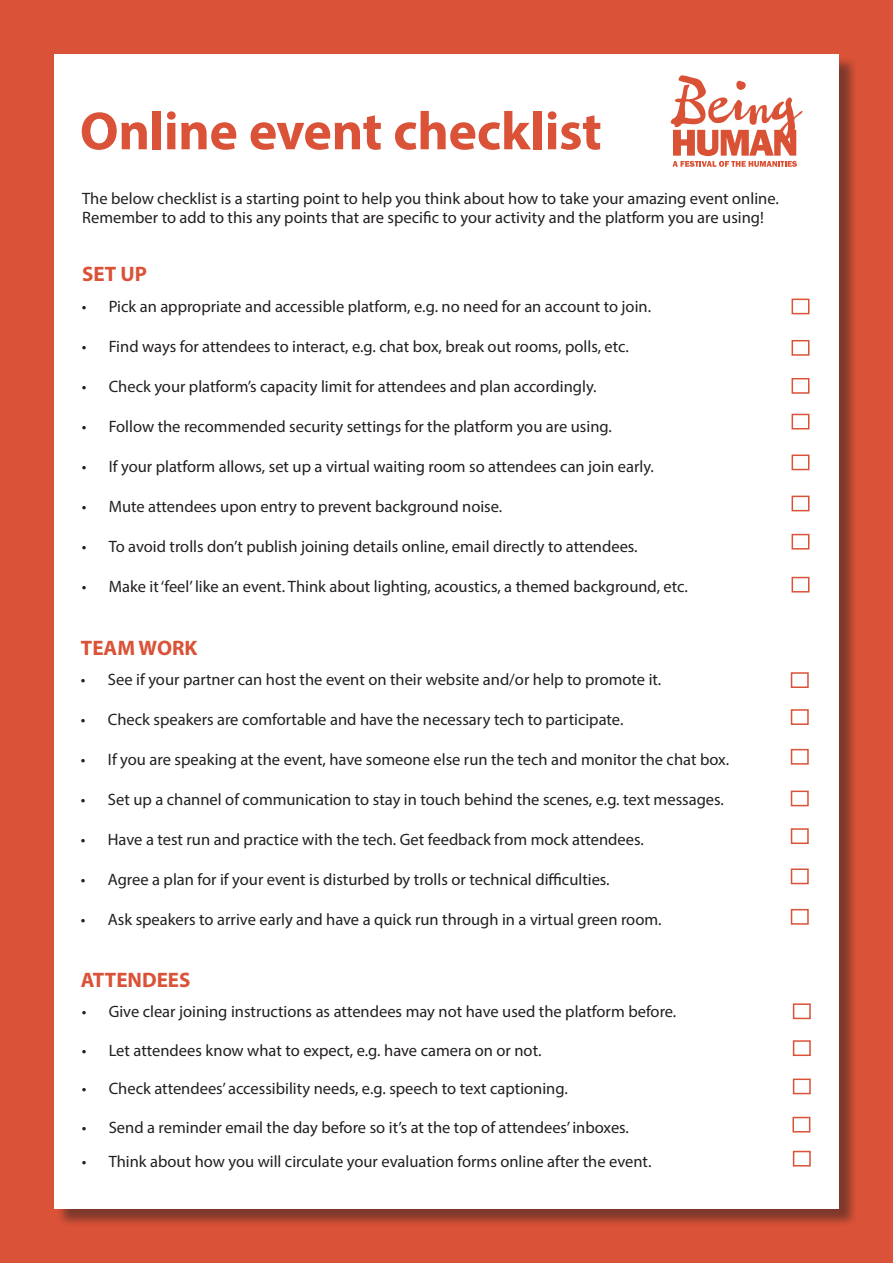
<style>
.page{position:relative;width:893px;height:1263px;background:#da5237}
.page>*{position:absolute;margin:0;border:0;box-sizing:border-box;transform-origin:0 0}
.Heading{font:700 54px "Myriad Pro";letter-spacing:-.01em;color:#da5237}
.body_text{font:700 21px "Myriad Pro";color:#da5237}
.body_text-2{font:16.5px/19.8px "Myriad Pro";color:#231f20}
</style>
<div class="page">
<div style="left:56px;top:56px;width:802px;height:1172px;background:#231f20;opacity:.5"></div>
<div style="left:54px;top:54px;width:785px;height:1155px;background:#fff"></div>
<svg style="left:670px;top:75px;width:133px;height:92px"></svg>
<div style="left:792px;top:299px;width:17px;height:15px;border:2px solid #da5237"></div>
<div style="left:791px;top:672px;width:18px;height:16px;border:2px solid #da5237"></div>
<div style="left:793px;top:1003px;width:18px;height:16px;border:2px solid #da5237"></div>
<div style="left:792px;top:378px;width:17px;height:16px;border:2px solid #da5237"></div>
<div style="left:791px;top:749px;width:18px;height:16px;border:2px solid #da5237"></div>
<div style="left:793px;top:1078px;width:18px;height:16px;border:2px solid #da5237"></div>
<div style="left:792px;top:340px;width:17px;height:16px;border:2px solid #da5237"></div>
<div style="left:791px;top:709px;width:18px;height:16px;border:2px solid #da5237"></div>
<div style="left:793px;top:1040px;width:18px;height:16px;border:2px solid #da5237"></div>
<div style="left:792px;top:414px;width:17px;height:15px;border:2px solid #da5237"></div>
<div style="left:791px;top:790px;width:18px;height:16px;border:2px solid #da5237"></div>
<div style="left:792px;top:1117px;width:18px;height:15px;border:2px solid #da5237"></div>
<div style="left:792px;top:454px;width:17px;height:16px;border:2px solid #da5237"></div>
<div style="left:791px;top:828px;width:18px;height:16px;border:2px solid #da5237"></div>
<div style="left:792px;top:496px;width:17px;height:15px;border:2px solid #da5237"></div>
<div style="left:791px;top:868px;width:18px;height:16px;border:2px solid #da5237"></div>
<div style="left:792px;top:534px;width:17px;height:16px;border:2px solid #da5237"></div>
<div style="left:791px;top:909px;width:18px;height:16px;border:2px solid #da5237"></div>
<div style="left:792px;top:577px;width:17px;height:15px;border:2px solid #da5237"></div>
<div style="left:793px;top:1151px;width:18px;height:15px;border:2px solid #da5237"></div>
<p class="Heading" style="left:80px;top:96px;width:523px">Online event checklist</p>
<p class="body_text-2" style="left:82px;top:188px;width:698px">The below checklist is a starting point to help you think about how to take your amazing event online.<br>Remember to add to this any points that are specific to your activity and the platform you are using!</p>
<p class="body_text" style="left:82px;top:260px;width:66px">SET UP</p>
<p class="body_text-2" style="left:82px;top:296px;width:571px">• Pick an appropriate and accessible platform, e.g. no need for an account to join.</p>
<p class="body_text-2" style="left:82px;top:336px;width:549px">• Find ways for attendees to interact, e.g. chat box, break out rooms, polls, etc.</p>
<p class="body_text-2" style="left:82px;top:376px;width:516px">• Check your platform’s capacity limit for attendees and plan accordingly.</p>
<p class="body_text-2" style="left:82px;top:416px;width:532px">• Follow the recommended security settings for the platform you are using.</p>
<p class="body_text-2" style="left:82px;top:456px;width:574px">• If your platform allows, set up a virtual waiting room so attendees can join early.</p>
<p class="body_text-2" style="left:82px;top:496px;width:422px">• Mute attendees upon entry to prevent background noise.</p>
<p class="body_text-2" style="left:82px;top:536px;width:557px">• To avoid trolls don’t publish joining details online, email directly to attendees.</p>
<p class="body_text-2" style="left:82px;top:576px;width:608px">• Make it ‘feel’ like an event. Think about lighting, acoustics, a themed background, etc.</p>
<p class="body_text" style="left:81px;top:634px;width:118px">TEAM WORK</p>
<p class="body_text-2" style="left:81px;top:669px;width:582px">• See if your partner can host the event on their website and/or help to promote it.</p>
<p class="body_text-2" style="left:81px;top:709px;width:544px">• Check speakers are comfortable and have the necessary tech to participate.</p>
<p class="body_text-2" style="left:81px;top:749px;width:650px">• If you are speaking at the event, have someone else run the tech and monitor the chat box.</p>
<p class="body_text-2" style="left:81px;top:789px;width:644px">• Set up a channel of communication to stay in touch behind the scenes, e.g. text messages.</p>
<p class="body_text-2" style="left:81px;top:829px;width:564px">• Have a test run and practice with the tech. Get feedback from mock attendees.</p>
<p class="body_text-2" style="left:81px;top:869px;width:530px">• Agree a plan for if your event is disturbed by trolls or technical difficulties.</p>
<p class="body_text-2" style="left:81px;top:909px;width:582px">• Ask speakers to arrive early and have a quick run through in a virtual green room.</p>
<p class="body_text" style="left:81px;top:966px;width:111px">ATTENDEES</p>
<p class="body_text-2" style="left:82px;top:1001px;width:596px">• Give clear joining instructions as attendees may not have used the platform before.</p>
<p class="body_text-2" style="left:82px;top:1040px;width:461px">• Let attendees know what to expect, e.g. have camera on or not.</p>
<p class="body_text-2" style="left:82px;top:1078px;width:488px">• Check attendees’ accessibility needs, e.g. speech to text captioning.</p>
<p class="body_text-2" style="left:82px;top:1117px;width:549px">• Send a reminder email the day before so it’s at the top of attendees’ inboxes.</p>
<p class="body_text-2" style="left:82px;top:1151px;width:571px">• Think about how you will circulate your evaluation forms online after the event.</p>
</div>
